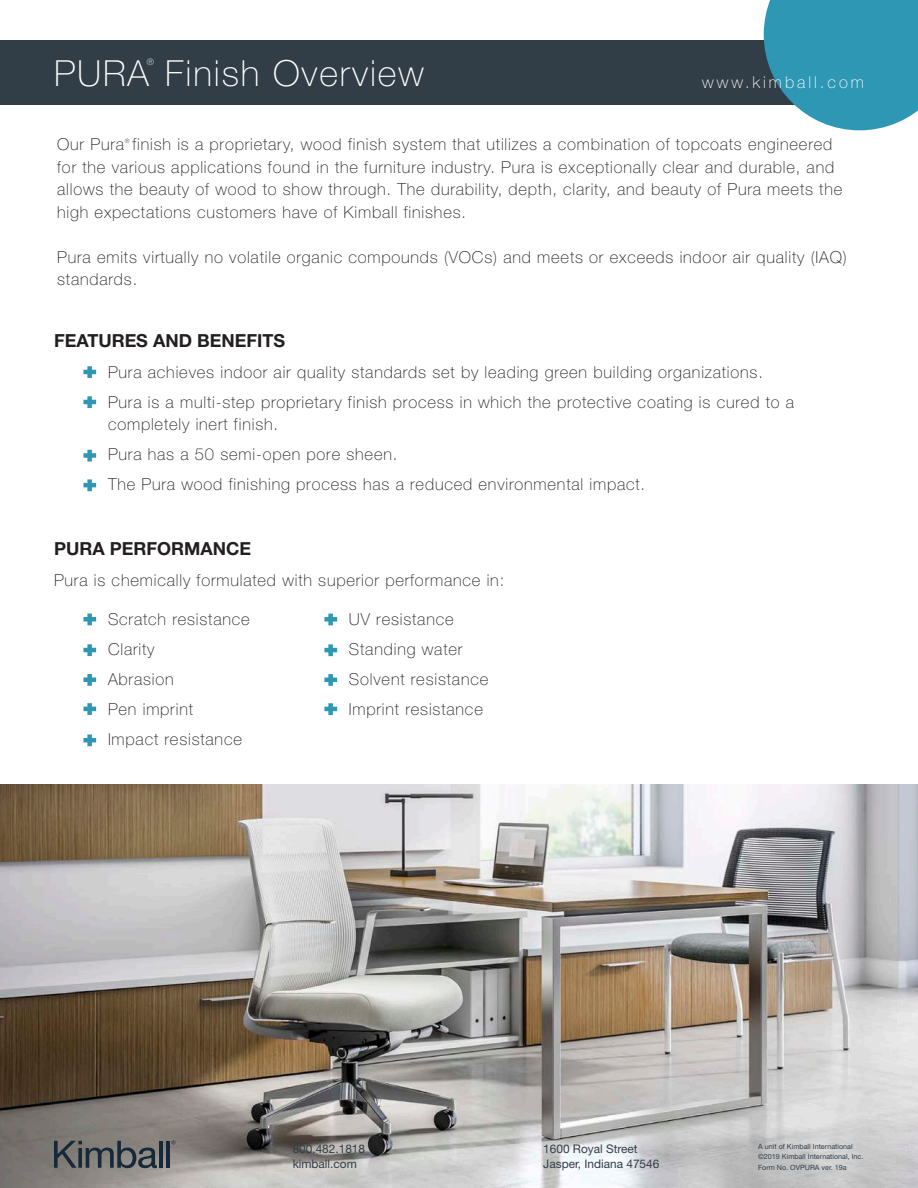
<style>
.page{position:relative;width:918px;height:1188px;background:#fff}
.page>*{position:absolute;margin:0;border:0;box-sizing:border-box;transform-origin:0 0}
.t1{font:100 36px "Helvetica Neue LT Std";letter-spacing:.05em;color:#fff}
.t2{font:700 18px "Helvetica Neue LT Std";color:#231f20}
.t3{font:100 16.5px/22.5px "Helvetica Neue LT Std";letter-spacing:.05em;color:#231f20}
.t4{font:100 16.5px "Helvetica Neue LT Std";letter-spacing:.18em;color:#fff}
.Address__Good{font:11.85px "Helvetica Neue LT Std";color:#313e48}
.t5{font:100 9px "Helvetica Neue LT Std";color:#fff}
.Copyright__Good{font:7.2px "Helvetica Neue LT Std";color:#313e48}
.t6{font:100 6px "Helvetica Neue LT Std";color:#231f20}
</style>
<div class="page">
<img style="left:0;top:784px;width:918px;height:404px">
<div style="left:0;top:40px;width:918px;height:65px;background:#313e48"></div>
<svg style="left:764px;top:0;width:154px;height:130px;background:#3f9cb6"></svg>
<div style="left:87px;top:366px;width:5px;height:12px;background:#2e97b4"></div>
<hr style="left:83px;top:370px;width:13px;height:4px;background:#2e97b4">
<div style="left:87px;top:396px;width:5px;height:12px;background:#2e97b4"></div>
<hr style="left:83px;top:400px;width:13px;height:4px;background:#2e97b4">
<div style="left:87px;top:450px;width:5px;height:12px;background:#2e97b4"></div>
<div style="left:83px;top:453px;width:13px;height:5px;background:#2e97b4"></div>
<div style="left:87px;top:479px;width:5px;height:12px;background:#2e97b4"></div>
<hr style="left:83px;top:483px;width:13px;height:4px;background:#2e97b4">
<div style="left:87px;top:614px;width:5px;height:11px;background:#2e97b4"></div>
<hr style="left:83px;top:617px;width:13px;height:4px;background:#2e97b4">
<div style="left:87px;top:644px;width:5px;height:12px;background:#2e97b4"></div>
<hr style="left:83px;top:648px;width:13px;height:4px;background:#2e97b4">
<div style="left:87px;top:674px;width:5px;height:12px;background:#2e97b4"></div>
<div style="left:83px;top:677px;width:13px;height:5px;background:#2e97b4"></div>
<div style="left:87px;top:703px;width:5px;height:12px;background:#2e97b4"></div>
<hr style="left:83px;top:707px;width:13px;height:4px;background:#2e97b4">
<div style="left:87px;top:735px;width:5px;height:11px;background:#2e97b4"></div>
<hr style="left:83px;top:738px;width:13px;height:4px;background:#2e97b4">
<div style="left:328px;top:614px;width:5px;height:11px;background:#2e97b4"></div>
<div style="left:324px;top:617px;width:13px;height:5px;background:#2e97b4"></div>
<div style="left:328px;top:644px;width:5px;height:12px;background:#2e97b4"></div>
<hr style="left:324px;top:648px;width:13px;height:4px;background:#2e97b4">
<div style="left:328px;top:674px;width:5px;height:12px;background:#2e97b4"></div>
<hr style="left:324px;top:678px;width:13px;height:4px;background:#2e97b4">
<div style="left:328px;top:703px;width:5px;height:12px;background:#2e97b4"></div>
<hr style="left:324px;top:707px;width:13px;height:4px;background:#2e97b4">
<svg style="left:54px;top:1141px;width:103px;height:27px;background:#5e6264"></svg>
<hr style="left:159px;top:1141px;width:3px;height:27px;background:#172938">
<hr style="left:166px;top:1141px;width:4px;height:27px;background:#172938">
<svg style="left:171px;top:1141px;width:4px;height:4px"></svg>
<p class="t5" style="left:147px;top:56px;width:9px">®</p>
<p class="t1" style="left:165px;top:52px;width:260px">Finish Overview</p>
<p class="t1" style="left:54px;top:52px;width:96px">PURA</p>
<p class="t4" style="left:702px;top:72px;width:163px">www.kimball.com</p>
<p class="t3" style="left:57px;top:133px;width:68px">Our Pura</p>
<p class="t6" style="left:125px;top:137px;width:6px">®</p>
<p class="t3" style="left:57px;top:133px;width:787px;text-indent:75px">finish is a proprietary, wood finish system that utilizes a combination of topcoats engineered for the various applications found in the furniture industry. Pura is exceptionally clear and durable, and allows the beauty of wood to show through. The durability, depth, clarity, and beauty of Pura meets the high expectations customers have of Kimball finishes.</p>
<p class="t3" style="left:57px;top:245px;width:791px">Pura emits virtually no volatile organic compounds (VOCs) and meets or exceeds indoor air quality (IAQ) standards.</p>
<p class="t2" style="left:54px;top:330px;width:233px">FEATURES AND BENEFITS</p>
<p class="t3" style="left:108px;top:361px;width:656px">Pura achieves indoor air quality standards set by leading green building organizations.</p>
<p class="t3" style="left:108px;top:391px;width:688px">Pura is a multi-step proprietary finish process in which the protective coating is cured to a completely inert finish.</p>
<p class="t3" style="left:108px;top:443px;width:291px">Pura has a 50 semi-open pore sheen.</p>
<p class="t3" style="left:108px;top:473px;width:539px">The Pura wood finishing process has a reduced environmental impact.</p>
<p class="t2" style="left:54px;top:538px;width:199px">PURA PERFORMANCE</p>
<p class="t3" style="left:54px;top:569px;width:452px">Pura is chemically formulated with superior performance in:</p>
<p class="t3" style="left:108px;top:608px;width:143px">Scratch resistance</p>
<p class="t3" style="left:108px;top:638px;width:48px">Clarity</p>
<p class="t3" style="left:108px;top:668px;width:67px">Abrasion</p>
<p class="t3" style="left:108px;top:698px;width:86px">Pen imprint</p>
<p class="t3" style="left:108px;top:728px;width:135px">Impact resistance</p>
<p class="t3" style="left:349px;top:608px;width:106px">UV resistance</p>
<p class="t3" style="left:349px;top:638px;width:115px">Standing water</p>
<p class="t3" style="left:349px;top:668px;width:141px">Solvent resistance</p>
<p class="t3" style="left:349px;top:698px;width:135px">Imprint resistance</p>
<p class="Address__Good" style="left:293px;top:1141px;width:74px">800.482.1818</p>
<p class="Address__Good" style="left:293px;top:1156px;width:66px">kimball.com</p>
<p class="Address__Good" style="left:543px;top:1141px;width:96px">1600 Royal Street</p>
<p class="Address__Good" style="left:543px;top:1156px;width:118px">Jasper, Indiana 47546</p>
<p class="Copyright__Good" style="left:758px;top:1142px;width:96px">A unit of Kimball International</p>
<p class="Copyright__Good" style="left:758px;top:1153px;width:107px">©2019 Kimball International, Inc.</p>
<p class="Copyright__Good" style="left:758px;top:1163px;width:90px">Form No. OVPURA ver. 19a</p>
</div>
